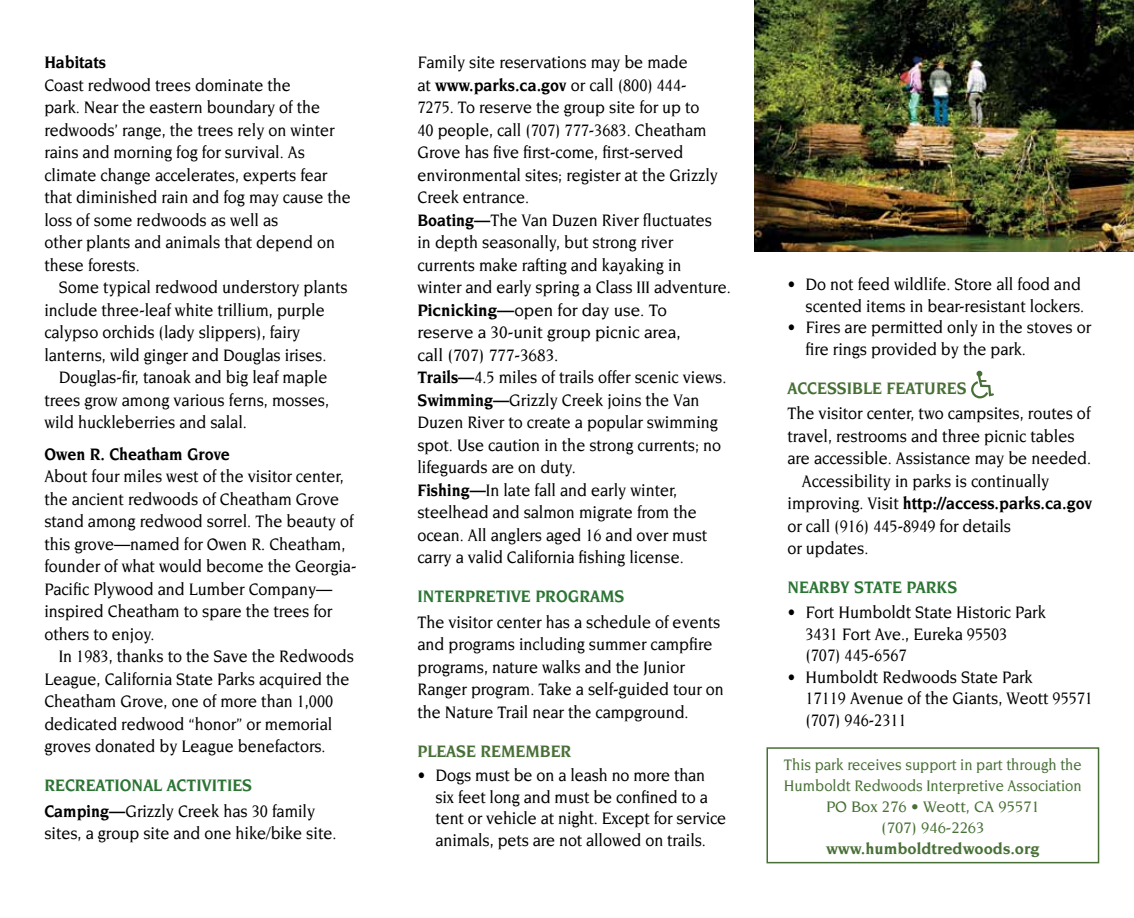
<style>
.page{position:relative;width:1134px;height:918px;background:#fff}
.page>*{position:absolute;margin:0;border:0;box-sizing:border-box;transform-origin:0 0}
.t1{font:500 18px/22.5px "Novarese";color:#000;scale:.9 1}
.t2{font:700 18px "Novarese";letter-spacing:-.005em;color:#000;scale:.9 1}
.t3{font:700 18px "Novarese";color:#2b7434;scale:.9 1}
.t4{font:700 18px "Novarese";color:#487036;scale:.9 1}
.t5{font:500 16.5px/21px "Novarese";color:#487036;text-align:center;scale:.9 1}
.t6{font:700 16.5px "Novarese";color:#487036}
.s1{font-weight:700;color:#2b7434}
.s2{font-weight:700}
.s3{font-weight:500}
</style>
<div class="page">
<svg style="left:971px;top:371px;width:23px;height:28px"></svg>
<img style="left:755px;top:0;width:379px;height:252px">
<div style="left:766px;top:747px;width:333px;height:116px;background:#fff;border:2px solid #487036"></div>
<p class="t2" style="left:44px;top:52px;width:70px">Habitats</p>
<p class="t1" style="left:44px;top:73px;width:342px">Coast redwood trees dominate the<br>park. Near the eastern boundary of the redwoods’ range, the trees rely on winter rains and morning fog for survival. As climate change accelerates, experts fear that diminished rain and fog may cause the loss of some redwoods as well as<br>other plants and animals that depend on these forests.</p>
<p class="t1" style="left:44px;top:276px;width:339px;text-indent:14px">Some typical redwood understory plants include three-leaf white trillium, purple calypso orchids (lady slippers), fairy lanterns, wild ginger and Douglas irises.</p>
<p class="t1" style="left:44px;top:366px;width:318px;text-align:justify;text-indent:14px">Douglas-fir, tanoak and big leaf maple trees grow among various ferns, mosses, wild huckleberries and salal.</p>
<p class="t2" style="left:44px;top:444px;width:208px">Owen R. Cheatham Grove</p>
<p class="t1" style="left:44px;top:465px;width:348px">About four miles west of the visitor center, the ancient redwoods of Cheatham Grove stand among redwood sorrel. The beauty of this grove—named for Owen R. Cheatham, founder of what would become the Georgia-Pacific Plywood and Lumber Company— inspired Cheatham to spare the trees for others to enjoy.</p>
<p class="t1" style="left:44px;top:645px;width:346px;text-indent:14px">In 1983, thanks to the Save the Redwoods League, California State Parks acquired the Cheatham Grove, one of more than 1,000 dedicated redwood “honor” or memorial groves donated by League benefactors.</p>
<p class="t1" style="left:44px;top:772px;width:302px;line-height:25.5px"><span class="s1">RECREATIONAL ACTIVITIES<br></span><span class="s2">Camping—</span>Grizzly Creek has 30 family</p>
<p class="t1" style="left:44px;top:822px;width:326px">sites, a group site and one hike/bike site.</p>
<p class="t1" style="left:417px;top:51px;width:350px">Family site reservations may be made<br>at <span class="s2">www.parks.ca.gov</span> or call (800) 444-<br>7275. To reserve the group site for up to<br>40 people, call (707) 777-3683. Cheatham Grove has five first-come, first-served environmental sites; register at the Grizzly Creek entrance.<br><span class="s2">Boating—</span>The Van Duzen River fluctuates<br>in depth seasonally, but strong river currents make rafting and kayaking in<br>winter and early spring a Class III adventure.<br><span class="s2">Picnicking—</span>open for day use. To<br>reserve a 30-unit group picnic area,<br>call (707) 777-3683.<br><span class="s2">Trails—</span>4.5 miles of trails offer scenic views.<br><span class="s2">Swimming—</span>Grizzly Creek joins the Van Duzen River to create a popular swimming spot. Use caution in the strong currents; no lifeguards are on duty.<br><span class="s2">Fishing—</span>In late fall and early winter, steelhead and salmon migrate from the ocean. All anglers aged 16 and over must carry a valid California fishing license.</p>
<p class="t3" style="left:417px;top:586px;width:231px">INTERPRETIVE PROGRAMS</p>
<p class="t1" style="left:417px;top:610px;width:342px">The visitor center has a schedule of events and programs including summer campfire programs, nature walks and the Junior Ranger program. Take a self-guided tour on the Nature Trail near the campground.</p>
<p class="t4" style="left:417px;top:741px;width:173px">PLEASE REMEMBER</p>
<p class="t1" style="left:435px;top:764px;width:325px;line-height:21.6px;text-indent:-18px">• Dogs must be on a leash no more than six feet long and must be confined to a tent or vehicle at night. Except for service animals, pets are not allowed on trails.</p>
<p class="t1" style="left:788px;top:273px;width:331px;line-height:21.6px;text-align:right">• Do not feed wildlife. Store all food and scented items in bear-resistant lockers.</p>
<p class="t1" style="left:806px;top:317px;width:319px;line-height:21.6px;text-indent:-18px">• Fires are permitted only in the stoves or fire rings provided by the park.</p>
<p class="t4" style="left:788px;top:378px;width:201px">ACCESSIBLE FEATURES</p>
<p class="t1" style="left:788px;top:402px;width:338px">The visitor center, two campsites, routes of</p>
<p class="t1" style="left:788px;top:425px;width:320px">travel, restrooms and three picnic tables</p>
<p class="t1" style="left:788px;top:447px;width:339px">are accessible. Assistance may be needed.</p>
<p class="t1" style="left:802px;top:470px;width:277px">Accessibility in parks is continually</p>
<p class="t2" style="left:788px;top:493px;width:340px"><span class="s3">improving. Visit</span> http://access.parks.ca.gov</p>
<p class="t1" style="left:788px;top:515px;width:250px">or call (916) 445-8949 for details</p>
<p class="t1" style="left:788px;top:537px;width:91px">or updates.</p>
<p class="t3" style="left:788px;top:577px;width:13px">nearby</p>
<p class="t3" style="left:854px;top:577px;width:12px">state</p>
<p class="t3" style="left:907px;top:577px;width:12px">parks</p>
<p class="t1" style="left:805px;top:601px;width:268px;line-height:21.6px;text-indent:-18px">• Fort Humboldt State Historic Park<br>3431 Fort Ave., Eureka 95503 (707) 445-6567</p>
<p class="t1" style="left:805px;top:666px;width:321px;line-height:21.6px;text-indent:-18px">• Humboldt Redwoods State Park<br>17119 Avenue of the Giants, Weott 95571 (707) 946-2311</p>
<p class="t5" style="left:784px;top:754px;width:332px">This park receives support in part through the Humboldt Redwoods Interpretive Association PO Box 276 • Weott, CA 95571<br>(707) 946-2263</p>
<p class="t6" style="left:826px;top:839px;width:215px">www.humboldtredwoods.org</p>
</div>
